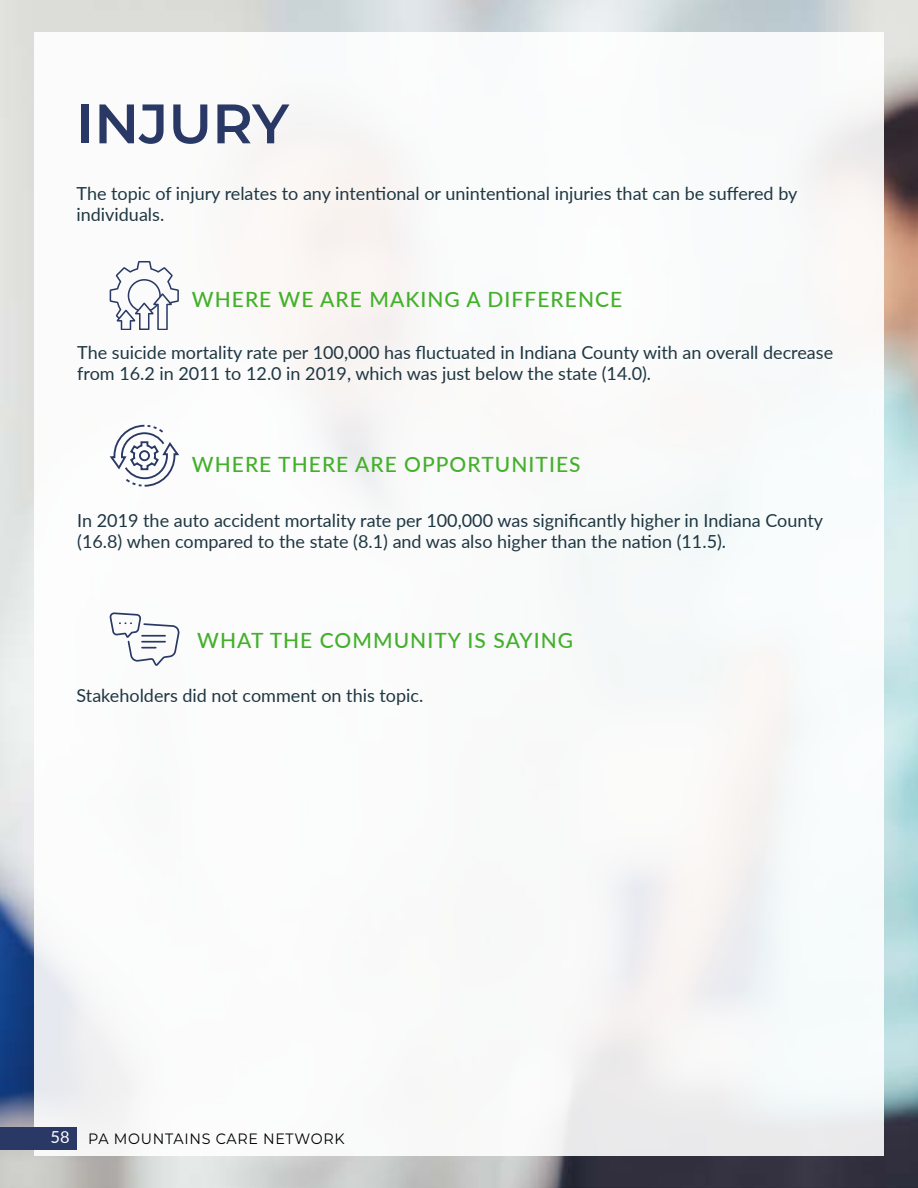
<style>
.page{position:relative;width:918px;height:1188px;background:#fff}
.page>*{position:absolute;margin:0;border:0;box-sizing:border-box;transform-origin:0 0}
.t1{font:600 55.5px "Montserrat";color:#293864}
.t2{font:500 21px "Lato";letter-spacing:.05em;color:#43b02a}
.t3{font:18px/21px "Lato";color:#1f3742}
.t4{font:15px "Montserrat";letter-spacing:.05em;color:#000;scale:.95 1}
.s1{font-family:"Lato";font-size:21px;color:#fff}
</style>
<div class="page">
<img style="left:0;top:0;width:918px;height:1188px">
<div style="left:34px;top:32px;width:850px;height:1124px;background:#fff"></div>
<svg style="left:110px;top:261px;width:69px;height:69px"></svg>
<svg style="left:110px;top:425px;width:69px;height:62px"></svg>
<svg style="left:110px;top:612px;width:69px;height:54px"></svg>
<div style="left:0;top:1127px;width:77px;height:23px;background:#293864"></div>
<h1 class="t1" style="left:77px;top:84px;width:214px">INJURY</h1>
<p class="t3" style="left:77px;top:183px;width:722px">The topic of injury relates to any intentional or unintentional injuries that can be suffered by individuals.</p>
<p class="t2" style="left:192px;top:285px;width:432px">WHERE WE ARE MAKING A DIFFERENCE</p>
<p class="t3" style="left:77px;top:342px;width:757px">The suicide mortality rate per 100,000 has fluctuated in Indiana County with an overall decrease from 16.2 in 2011 to 12.0 in 2019, which was just below the state (14.0).</p>
<p class="t2" style="left:192px;top:449px;width:390px">WHERE THERE ARE OPPORTUNITIES</p>
<p class="t3" style="left:77px;top:510px;width:747px">In 2019 the auto accident mortality rate per 100,000 was significantly higher in Indiana County (16.8) when compared to the state (8.1) and was also higher than the nation (11.5).</p>
<p class="t2" style="left:197px;top:625px;width:378px">WHAT THE COMMUNITY IS SAYING</p>
<p class="t3" style="left:77px;top:685px;width:348px">Stakeholders did not comment on this topic.</p>
<p class="t4" style="left:51px;top:1129px;width:311px"><span class="s1">58</span> PA MOUNTAINS CARE NETWORK</p>
</div>
